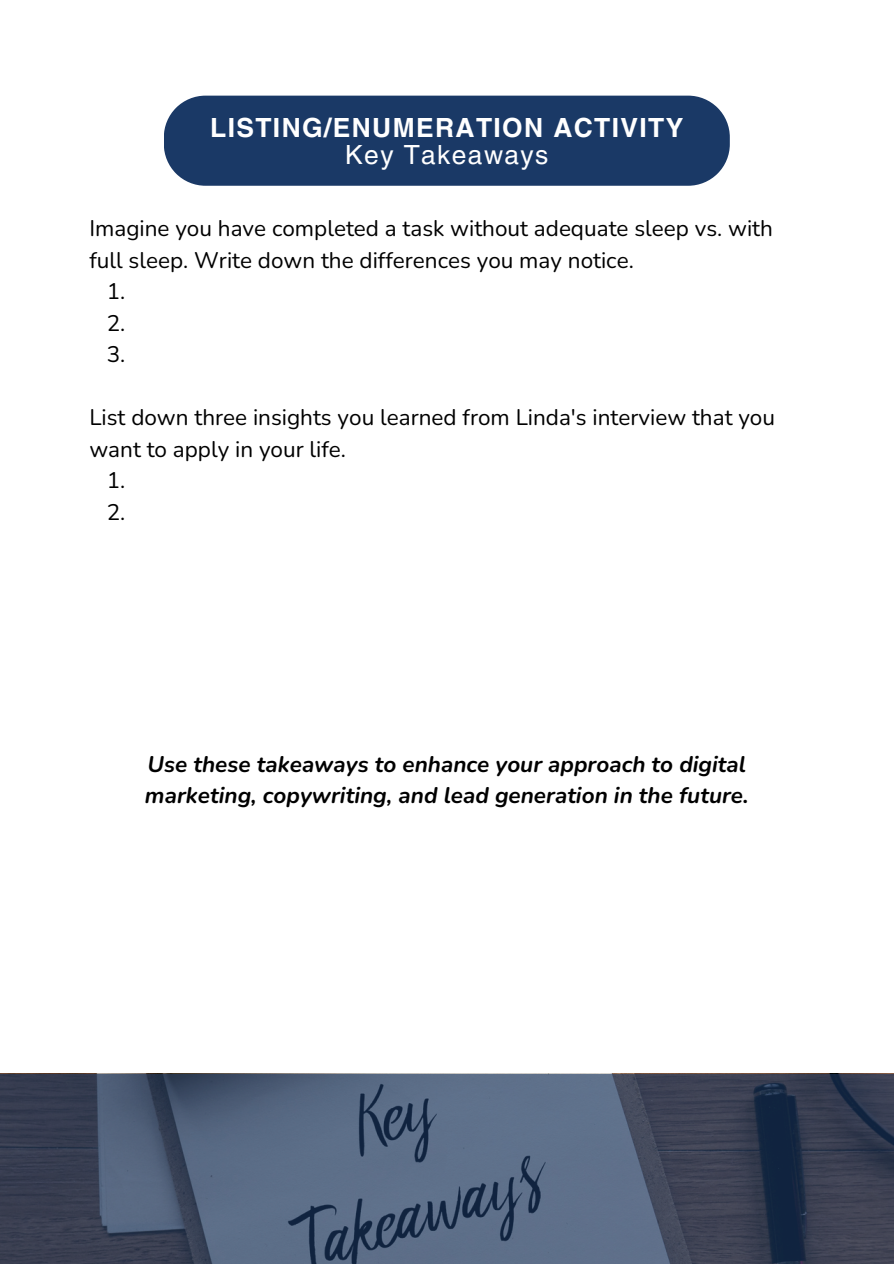
<style>
.page{position:relative;width:894px;height:1264px;background:#fff}
.page>*{position:absolute;margin:0;border:0;box-sizing:border-box;transform-origin:0 0}
.t1{font:700 26.4px/27.5px "Helvetica LT Pro";letter-spacing:.05em;color:#fff;text-align:center}
.t2{font:22.5px "Nunito";color:#000}
.t3{font:italic 700 22.5px/31.5px "Nunito";color:#000}
.s1{font-weight:400}
</style>
<div class="page">
<div style="left:164px;top:96px;width:565px;height:90px;background:#1a3966"></div>
<svg style="left:0;top:1074px;width:893px;height:189px;background:#48556c"></svg>
<h1 class="t1" style="left:210px;top:116px;width:474px">LISTING/ENUMERATION ACTIVITY<br><span class="s1">Key Takeaways</span></h1>
<p class="t2" style="left:89px;top:213px;width:685px">Imagine you have completed a task without adequate sleep vs. with</p>
<p class="t2" style="left:89px;top:245px;width:546px">full sleep. Write down the differences you may notice.</p>
<p class="t2" style="left:107px;top:276px;width:20px">1.</p>
<p class="t2" style="left:107px;top:308px;width:20px">2.</p>
<p class="t2" style="left:107px;top:339px;width:20px">3.</p>
<p class="t2" style="left:89px;top:402px;width:687px">List down three insights you learned from Linda's interview that you</p>
<p class="t2" style="left:89px;top:434px;width:258px">want to apply in your life.</p>
<p class="t2" style="left:107px;top:465px;width:20px">1.</p>
<p class="t2" style="left:107px;top:497px;width:20px">2.</p>
<h2 class="t3" style="left:145px;top:748px;width:605px">Use these takeaways to enhance your approach to digital marketing, copywriting, and lead generation in the future.</h2>
</div>
